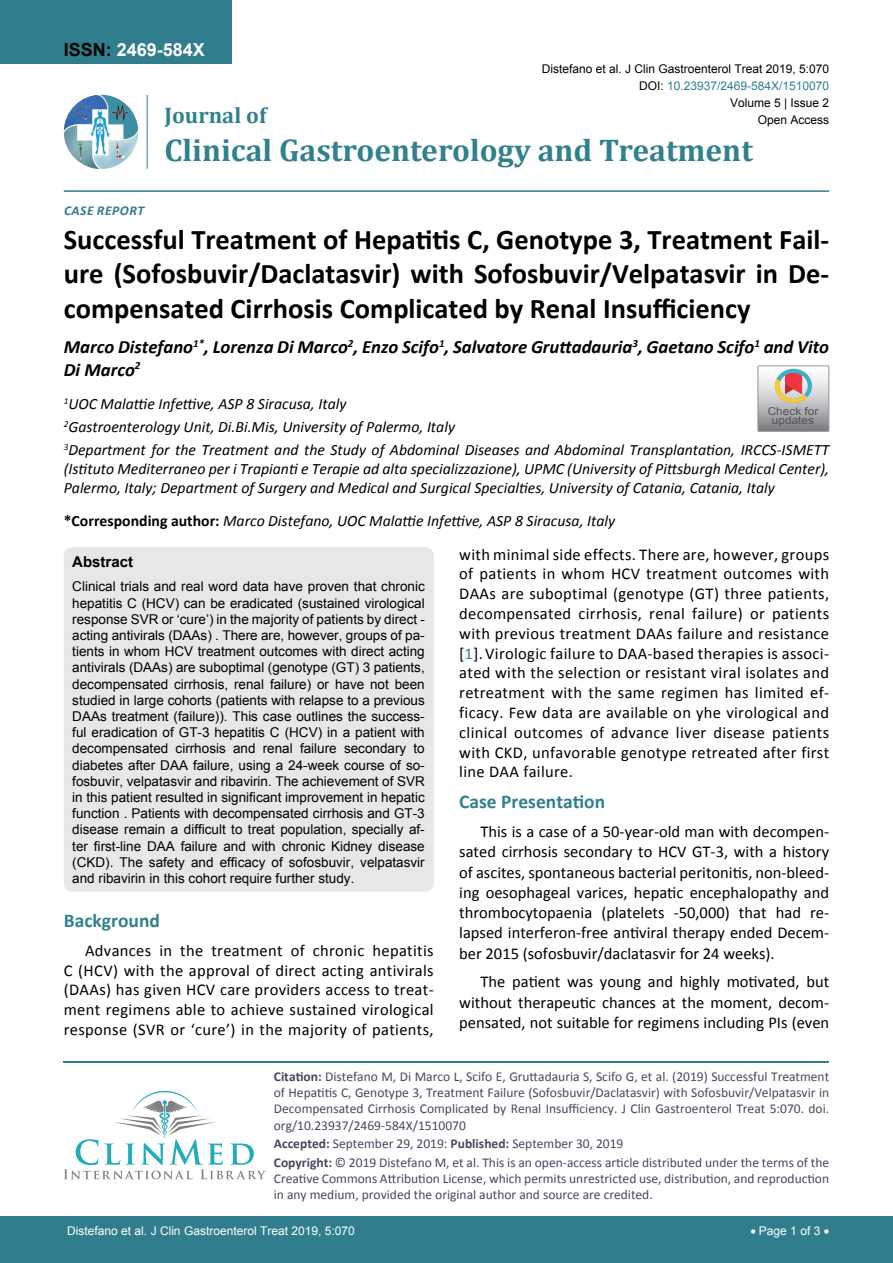
<style>
.page{position:relative;width:893px;height:1263px;background:#fff}
.page>*{position:absolute;margin:0;border:0;box-sizing:border-box;transform-origin:0 0}
.t1{font:700 31.5px "Cambria";color:#30808d}
.t2{font:700 28.5px/34.5px "Calibri";color:#000;text-align:justify}
.t3{font:700 22.5px "Cambria";color:#30808d}
.t4{font:700 19.5px "Calibri";color:#30808d}
.t5{font:italic 700 18.75px/22.5px "Calibri";color:#000}
.t6{font:700 18px "Arial";color:#fff}
.t7{font:16.5px/19.8px "Calibri";letter-spacing:.01em;color:#000;text-align:justify}
.t8{font:italic 15.75px/23.1px "Calibri";color:#000}
.t9{font:700 15px "Arial";color:#000}
.t10{font:13.5px/16.2px "Arial";color:#000;text-align:justify}
.t11{font:13.5px/16.2px "Calibri";color:#47475c}
.t12{font:italic 700 13.5px "Calibri";letter-spacing:.04em;color:#307d8d}
.t13{font:12px "Arial";color:#000}
.t14{font:12px "Arial";color:#fff}
.t15{font:12px "Arial";color:#30808d}
.t16{font:10.8px/9.3px "Arial";color:#535353;text-align:center;scale:1.09 1}
.s1{color:#000}
.s2{font-weight:700;font-style:normal}
.s3{color:#30808d}
.s4{font-weight:700}
</style>
<div class="page">
<div style="left:0;top:0;width:231px;height:64px;background:#307d8d"></div>
<img style="left:64px;top:95px;width:74px;height:74px;border-radius:37px">
<hr style="left:147px;top:95px;width:1px;height:74px;background:#307d8d">
<hr style="left:64px;top:190px;width:765px;height:2px;background:#307d8d">
<div style="left:0;top:1217px;width:893px;height:46px;background:#307d8d"></div>
<hr style="left:64px;top:1061px;width:765px;height:1px;background:#30808d">
<svg style="left:64px;top:1091px;width:202px;height:88px"></svg>
<div style="left:64px;top:547px;width:370px;height:344px;background:#e6e7e8;border-radius:9px"></div>
<svg style="left:758px;top:366px;width:71px;height:65px;background:#bdb6b3"></svg>
<p class="t6" style="left:64px;top:38px;width:143px"><span class="s1">ISSN:</span> 2469-584X</p>
<p class="t12" style="left:64px;top:202px;width:82px">Case Repor t</p>
<p class="t13" style="left:542px;top:60px;width:289px">Distefano et al. J Clin Gastroenterol Treat 2019, 5:070</p>
<p class="t13" style="left:730px;top:95px;width:101px">Volume 5 | Issue 2</p>
<p class="t15" style="left:639px;top:78px;width:192px"><span class="s1">DOI:</span> 10.23937/2469-584X/1510070</p>
<h3 class="t3" style="left:164px;top:100px;width:103px">Journal of</h3>
<h1 class="t1" style="left:164px;top:128px;width:590px">Clinical Gastroenterology and Treatment</h1>
<p class="t13" style="left:758px;top:112px;width:73px">Open Access</p>
<h2 class="t2" style="left:64px;top:222px;width:767px">Successful Treatment of Hepatitis C, Genotype 3, Treatment Fail&shy;ure (Sofosbuvir/Daclatasvir) with Sofosbuvir/Velpatasvir in De&shy;compensated Cirrhosis Complicated by Renal Insufficiency</h2>
<p class="t5" style="left:64px;top:336px;width:767px">Marco Distefano<sup>1*</sup>, Lorenza Di Marco<sup>2</sup>, Enzo Scifo<sup>1</sup>, Salvatore Gruttadauria<sup>3</sup>, Gaetano Scifo<sup>1</sup> and Vito<br>Di Marco<sup>2</sup></p>
<p class="t8" style="left:64px;top:391px;width:767px"><sup>1</sup>UOC Malattie Infettive, ASP 8 Siracusa, Italy<br><sup>2</sup>Gastroenterology Unit, Di.Bi.Mis, University of Palermo, Italy<br><sup>3</sup>Department for the Treatment and the Study of Abdominal Diseases and Abdominal Transplantation, IRCCS-ISMETT</p>
<p class="t8" style="left:64px;top:459px;width:767px;line-height:18.9px">(Istituto Mediterraneo per i Trapianti e Terapie ad alta specializzazione), UPMC (University of Pittsburgh Medical Center),<br>Palermo, Italy; Department of Surgery and Medical and Surgical Specialties, University of Catania, Catania, Italy</p>
<p class="t8" style="left:64px;top:509px;width:553px"><span class="s2">*Corresponding author:</span> Marco Distefano, UOC Malattie Infettive, ASP 8 Siracusa, Italy</p>
<p class="t9" style="left:72px;top:551px;width:62px">Abstract</p>
<p class="t10" style="left:72px;top:579px;width:354px">Clinical trials and real word data have proven that chronic hepatitis C (HCV) can be eradicated (sustained virological response SVR or ‘cure’) in the majority of patients by direct - acting antivirals (DAAs) . There are, however, groups of pa&shy;tients in whom HCV treatment outcomes with direct acting antivirals (DAAs) are suboptimal (genotype (GT) 3 patients, decompensated cirrhosis, renal failure) or have not been studied in large cohorts (patients with relapse to a previous DAAs treatment (failure)). This case outlines the success&shy;ful eradication of GT-3 hepatitis C (HCV) in a patient with decompensated cirrhosis and renal failure secondary to diabetes after DAA failure, using a 24-week course of so&shy;fosbuvir, velpatasvir and ribavirin. The achievement of SVR in this patient resulted in significant improvement in hepatic function . Patients with decompensated cirrhosis and GT-3 disease remain a difficult to treat population, specially af&shy;ter first-line DAA failure and with chronic Kidney disease (CKD). The safety and efficacy of sofosbuvir, velpatasvir and ribavirin in this cohort require further study.</p>
<p class="t16" style="left:768px;top:406px;width:48px">Check for updates</p>
<p class="t7" style="left:459px;top:544px;width:371px">with minimal side effects. There are, however, groups of patients in whom HCV treatment outcomes with DAAs are suboptimal (genotype (GT) three patients, decompensated cirrhosis, renal failure) or patients with previous treatment DAAs failure and resistance [<span class="s3">1</span>].Virologic failure to DAA-based therapies is associ&shy;ated with the selection or resistant viral isolates and retreatment with the same regimen has limited ef&shy;ficacy. Few data are available on yhe virological and clinical outcomes of advance liver disease patients with CKD, unfavorable genotype retreated after first line DAA failure.</p>
<p class="t4" style="left:459px;top:789px;width:147px">Case Presentation</p>
<p class="t7" style="left:459px;top:822px;width:371px;line-height:20.2px;text-indent:21px">This is a case of a 50-year-old man with decompen&shy;sated cirrhosis secondary to HCV GT-3, with a history of ascites, spontaneous bacterial peritonitis, non-bleed&shy;ing oesophageal varices, hepatic encephalopathy and thrombocytopaenia (platelets -50,000) that had re&shy;lapsed interferon-free antiviral therapy ended Decem&shy;ber 2015 (sofosbuvir/daclatasvir for 24 weeks).</p>
<p class="t7" style="left:459px;top:972px;width:371px;line-height:20.2px;text-indent:21px">The patient was young and highly motivated, but without therapeutic chances at the moment, decom&shy;pensated, not suitable for regimens including PIs (even</p>
<p class="t4" style="left:64px;top:908px;width:98px">Background</p>
<p class="t7" style="left:64px;top:940px;width:371px;text-indent:21px">Advances in the treatment of chronic hepatitis C (HCV) with the approval of direct acting antivirals (DAAs) has given HCV care providers access to treat&shy;ment regimens able to achieve sustained virological response (SVR or ‘cure’) in the majority of patients,</p>
<p class="t11" style="left:274px;top:1068px;width:557px;text-align:justify"><span class="s4">Citation:</span> Distefano M, Di Marco L, Scifo E, Gruttadauria S, Scifo G, et al. (2019) Successful Treatment of Hepatitis C, Genotype 3, Treatment Failure (Sofosbuvir/Daclatasvir) with Sofosbuvir/Velpatasvir in Decompensated Cirrhosis Complicated by Renal Insufficiency. J Clin Gastroenterol Treat 5:070. doi. org/10.23937/2469-584X/1510070</p>
<p class="t11" style="left:274px;top:1134px;width:557px;line-height:18.6px"><span class="s4">Accepted:</span> September 29, 2019: <span class="s4">Published:</span> September 30, 2019<br><span class="s4">Copyright:</span> © 2019 Distefano M, et al. This is an open-access article distributed under the terms of the</p>
<p class="t11" style="left:274px;top:1170px;width:557px">Creative Commons Attribution License, which permits unrestricted use, distribution, and reproduction in any medium, provided the original author and source are credited.</p>
<p class="t14" style="left:750px;top:1223px;width:80px">• Page 1 of 3 •</p>
<p class="t14" style="left:67px;top:1223px;width:289px">Distefano et al. J Clin Gastroenterol Treat 2019, 5:070</p>
</div>
